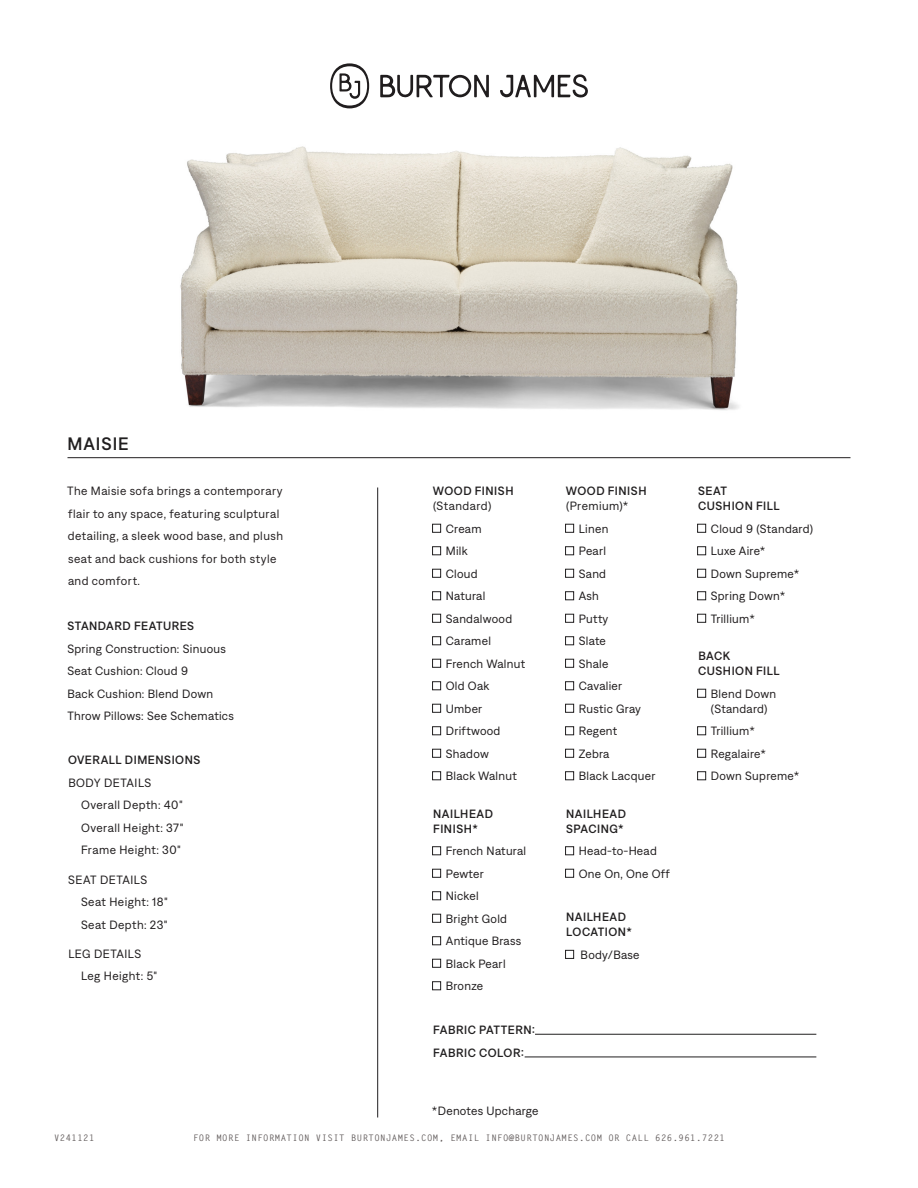
<style>
.page{position:relative;width:918px;height:1188px;background:#fff}
.page>*{position:absolute;margin:0;border:0;box-sizing:border-box;transform-origin:0 0}
.t1{font:500 18px "Denim INK";letter-spacing:.055em;color:#211f20}
.t2{font:12px "Denim";letter-spacing:.025em;color:#201d1e}
.t3{font:12px/22.5px "Denim";letter-spacing:.035em;color:#231f20}
.t4{font:500 12px "Denim INK";letter-spacing:.045em;color:#211f20}
.t5{font:12px "Denim";letter-spacing:.04em;color:#211f20}
.t6{font:500 12px "Denim INK";letter-spacing:.045em;color:#231f20}
.t7{font:700 9px "Letter Gothic Std";letter-spacing:.05em;color:#635d5d}
</style>
<div class="page">
<svg style="left:330px;top:63px;width:39px;height:45px"></svg>
<svg style="left:380px;top:75px;width:109px;height:23px"></svg>
<svg style="left:500px;top:74px;width:88px;height:24px"></svg>
<hr style="left:68px;top:457px;width:782px;height:1px;background:#211f20">
<img style="left:180px;top:146px;width:559px;height:264px">
<hr style="left:377px;top:488px;width:1px;height:630px;background:#211f20">
<div style="left:565px;top:950px;width:9px;height:9px;background:#fff;border:1px solid #211f20"></div>
<div style="left:697px;top:524px;width:9px;height:8px;background:#fff;border:1px solid #211f20"></div>
<div style="left:697px;top:547px;width:9px;height:8px;background:#fff;border:1px solid #211f20"></div>
<div style="left:697px;top:569px;width:9px;height:9px;background:#fff;border:1px solid #211f20"></div>
<div style="left:697px;top:592px;width:9px;height:8px;background:#fff;border:1px solid #211f20"></div>
<div style="left:697px;top:614px;width:9px;height:8px;background:#fff;border:1px solid #211f20"></div>
<hr style="left:535px;top:1034px;width:281px;height:1px;background:#211f20">
<hr style="left:525px;top:1057px;width:291px;height:1px;background:#211f20">
<div style="left:432px;top:524px;width:9px;height:8px;background:#fff;border:1px solid #211f20"></div>
<div style="left:432px;top:547px;width:9px;height:8px;background:#fff;border:1px solid #211f20"></div>
<div style="left:432px;top:569px;width:9px;height:9px;background:#fff;border:1px solid #211f20"></div>
<div style="left:432px;top:592px;width:9px;height:8px;background:#fff;border:1px solid #211f20"></div>
<div style="left:432px;top:614px;width:9px;height:8px;background:#fff;border:1px solid #211f20"></div>
<div style="left:432px;top:637px;width:9px;height:8px;background:#fff;border:1px solid #211f20"></div>
<div style="left:432px;top:659px;width:9px;height:9px;background:#fff;border:1px solid #211f20"></div>
<div style="left:432px;top:682px;width:9px;height:8px;background:#fff;border:1px solid #211f20"></div>
<div style="left:432px;top:704px;width:9px;height:8px;background:#fff;border:1px solid #211f20"></div>
<div style="left:432px;top:727px;width:9px;height:8px;background:#fff;border:1px solid #211f20"></div>
<div style="left:432px;top:749px;width:9px;height:9px;background:#fff;border:1px solid #211f20"></div>
<div style="left:432px;top:772px;width:9px;height:8px;background:#fff;border:1px solid #211f20"></div>
<div style="left:432px;top:847px;width:9px;height:8px;background:#fff;border:1px solid #211f20"></div>
<div style="left:432px;top:869px;width:9px;height:9px;background:#fff;border:1px solid #211f20"></div>
<div style="left:432px;top:892px;width:9px;height:8px;background:#fff;border:1px solid #211f20"></div>
<div style="left:432px;top:914px;width:9px;height:8px;background:#fff;border:1px solid #211f20"></div>
<div style="left:432px;top:937px;width:9px;height:8px;background:#fff;border:1px solid #211f20"></div>
<div style="left:432px;top:959px;width:9px;height:9px;background:#fff;border:1px solid #211f20"></div>
<div style="left:432px;top:982px;width:9px;height:8px;background:#fff;border:1px solid #211f20"></div>
<div style="left:565px;top:847px;width:9px;height:8px;background:#fff;border:1px solid #211f20"></div>
<div style="left:565px;top:869px;width:9px;height:9px;background:#fff;border:1px solid #211f20"></div>
<div style="left:565px;top:524px;width:9px;height:8px;background:#fff;border:1px solid #211f20"></div>
<div style="left:565px;top:547px;width:9px;height:8px;background:#fff;border:1px solid #211f20"></div>
<div style="left:565px;top:569px;width:9px;height:9px;background:#fff;border:1px solid #211f20"></div>
<div style="left:565px;top:592px;width:9px;height:8px;background:#fff;border:1px solid #211f20"></div>
<div style="left:565px;top:614px;width:9px;height:8px;background:#fff;border:1px solid #211f20"></div>
<div style="left:565px;top:637px;width:9px;height:8px;background:#fff;border:1px solid #211f20"></div>
<div style="left:565px;top:659px;width:9px;height:9px;background:#fff;border:1px solid #211f20"></div>
<div style="left:565px;top:682px;width:9px;height:8px;background:#fff;border:1px solid #211f20"></div>
<div style="left:565px;top:704px;width:9px;height:8px;background:#fff;border:1px solid #211f20"></div>
<div style="left:565px;top:727px;width:9px;height:8px;background:#fff;border:1px solid #211f20"></div>
<div style="left:565px;top:749px;width:9px;height:9px;background:#fff;border:1px solid #211f20"></div>
<div style="left:565px;top:772px;width:9px;height:8px;background:#fff;border:1px solid #211f20"></div>
<div style="left:697px;top:689px;width:9px;height:9px;background:#fff;border:1px solid #211f20"></div>
<div style="left:697px;top:727px;width:9px;height:8px;background:#fff;border:1px solid #211f20"></div>
<div style="left:697px;top:749px;width:9px;height:9px;background:#fff;border:1px solid #211f20"></div>
<div style="left:697px;top:772px;width:9px;height:8px;background:#fff;border:1px solid #211f20"></div>
<p class="t1" style="left:68px;top:431px;width:63px">MAISIE</p>
<p class="t3" style="left:67px;top:479px;width:217px">The Maisie sofa brings a contemporary flair to any space, featuring sculptural detailing, a sleek wood base, and plush seat and back cushions for both style and comfort.</p>
<p class="t4" style="left:68px;top:617px;width:128px">STANDARD FEATURES</p>
<p class="t2" style="left:68px;top:640px;width:160px">Spring Construction: Sinuous</p>
<p class="t2" style="left:68px;top:662px;width:122px">Seat Cushion: Cloud 9</p>
<p class="t2" style="left:68px;top:685px;width:147px">Back Cushion: Blend Down</p>
<p class="t2" style="left:68px;top:707px;width:168px">Throw Pillows: See Schematics</p>
<p class="t4" style="left:68px;top:752px;width:134px">OVERALL DIMENSIONS</p>
<p class="t2" style="left:68px;top:774px;width:85px">BODY DETAILS</p>
<p class="t2" style="left:81px;top:797px;width:103px">Overall Depth: 40"</p>
<p class="t2" style="left:81px;top:819px;width:104px">Overall Height: 37"</p>
<p class="t2" style="left:81px;top:842px;width:101px">Frame Height: 30"</p>
<p class="t2" style="left:68px;top:871px;width:81px">SEAT DETAILS</p>
<p class="t2" style="left:81px;top:893px;width:88px">Seat Height: 18"</p>
<p class="t2" style="left:81px;top:916px;width:88px">Seat Depth: 23"</p>
<p class="t2" style="left:68px;top:945px;width:74px">LEG DETAILS</p>
<p class="t2" style="left:81px;top:968px;width:78px">Leg Height: 5"</p>
<p class="t4" style="left:433px;top:482px;width:82px">WOOD FINISH</p>
<p class="t5" style="left:433px;top:497px;width:60px">(Standard)</p>
<p class="t2" style="left:446px;top:520px;width:37px">Cream</p>
<p class="t2" style="left:446px;top:542px;width:23px">Milk</p>
<p class="t2" style="left:446px;top:565px;width:33px">Cloud</p>
<p class="t2" style="left:446px;top:587px;width:41px">Natural</p>
<p class="t2" style="left:446px;top:610px;width:68px">Sandalwood</p>
<p class="t2" style="left:446px;top:632px;width:47px">Caramel</p>
<p class="t2" style="left:446px;top:655px;width:81px">French Walnut</p>
<p class="t2" style="left:446px;top:677px;width:45px">Old Oak</p>
<p class="t2" style="left:446px;top:700px;width:38px">Umber</p>
<p class="t2" style="left:446px;top:722px;width:56px">Driftwood</p>
<p class="t2" style="left:446px;top:745px;width:45px">Shadow</p>
<p class="t2" style="left:446px;top:767px;width:72px">Black Walnut</p>
<p class="t4" style="left:433px;top:805px;width:61px">NAILHEAD</p>
<p class="t4" style="left:433px;top:820px;width:46px">FINISH*</p>
<p class="t2" style="left:446px;top:842px;width:82px">French Natural</p>
<p class="t2" style="left:446px;top:865px;width:39px">Pewter</p>
<p class="t2" style="left:446px;top:887px;width:34px">Nickel</p>
<p class="t2" style="left:446px;top:910px;width:63px">Bright Gold</p>
<p class="t2" style="left:446px;top:932px;width:77px">Antique Brass</p>
<p class="t2" style="left:446px;top:955px;width:61px">Black Pearl</p>
<p class="t2" style="left:446px;top:977px;width:39px">Bronze</p>
<p class="t4" style="left:433px;top:1021px;width:103px">FABRIC PATTERN:</p>
<p class="t4" style="left:433px;top:1044px;width:92px">FABRIC COLOR:</p>
<p class="t2" style="left:432px;top:1102px;width:108px">*Denotes Upcharge</p>
<p class="t4" style="left:566px;top:482px;width:82px">WOOD FINISH</p>
<p class="t5" style="left:566px;top:497px;width:64px">(Premium)*</p>
<p class="t2" style="left:579px;top:520px;width:31px">Linen</p>
<p class="t2" style="left:579px;top:542px;width:29px">Pearl</p>
<p class="t2" style="left:579px;top:565px;width:29px">Sand</p>
<p class="t2" style="left:579px;top:587px;width:22px">Ash</p>
<p class="t2" style="left:579px;top:610px;width:31px">Putty</p>
<p class="t2" style="left:579px;top:632px;width:29px">Slate</p>
<p class="t2" style="left:579px;top:655px;width:31px">Shale</p>
<p class="t2" style="left:579px;top:677px;width:45px">Cavalier</p>
<p class="t2" style="left:579px;top:700px;width:64px">Rustic Gray</p>
<p class="t2" style="left:579px;top:722px;width:40px">Regent</p>
<p class="t2" style="left:579px;top:745px;width:32px">Zebra</p>
<p class="t2" style="left:579px;top:767px;width:78px">Black Lacquer</p>
<p class="t4" style="left:566px;top:805px;width:61px">NAILHEAD</p>
<p class="t4" style="left:566px;top:820px;width:59px">SPACING*</p>
<p class="t2" style="left:579px;top:842px;width:79px">Head-to-Head</p>
<p class="t2" style="left:579px;top:865px;width:93px">One On, One Off</p>
<p class="t4" style="left:566px;top:908px;width:61px">NAILHEAD</p>
<p class="t4" style="left:566px;top:923px;width:67px">LOCATION*</p>
<p class="t2" style="left:581px;top:946px;width:60px">Body/Base</p>
<p class="t4" style="left:698px;top:482px;width:30px">SEAT</p>
<p class="t4" style="left:698px;top:497px;width:83px">CUSHION FILL</p>
<p class="t2" style="left:711px;top:520px;width:104px">Cloud 9 (Standard)</p>
<p class="t2" style="left:711px;top:542px;width:56px">Luxe Aire*</p>
<p class="t2" style="left:711px;top:565px;width:90px">Down Supreme*</p>
<p class="t2" style="left:711px;top:587px;width:76px">Spring Down*</p>
<p class="t2" style="left:711px;top:610px;width:46px">Trillium*</p>
<p class="t6" style="left:698px;top:647px;width:33px">BACK</p>
<p class="t6" style="left:698px;top:662px;width:83px">CUSHION FILL</p>
<p class="t3" style="left:711px;top:681px;width:67px">Blend Down</p>
<p class="t3" style="left:711px;top:696px;width:58px">(Standard)</p>
<p class="t3" style="left:711px;top:719px;width:46px">Trillium*</p>
<p class="t3" style="left:711px;top:741px;width:57px">Regalaire*</p>
<p class="t3" style="left:711px;top:764px;width:90px">Down Supreme*</p>
<p class="t7" style="left:54px;top:1132px;width:42px">V241121</p>
<p class="t7" style="left:193px;top:1132px;width:533px">FOR MORE INFORMATION VISIT BURTONJAMES.COM, EMAIL INFO@BURTONJAMES.COM OR CALL 626.961.7221</p>
</div>
